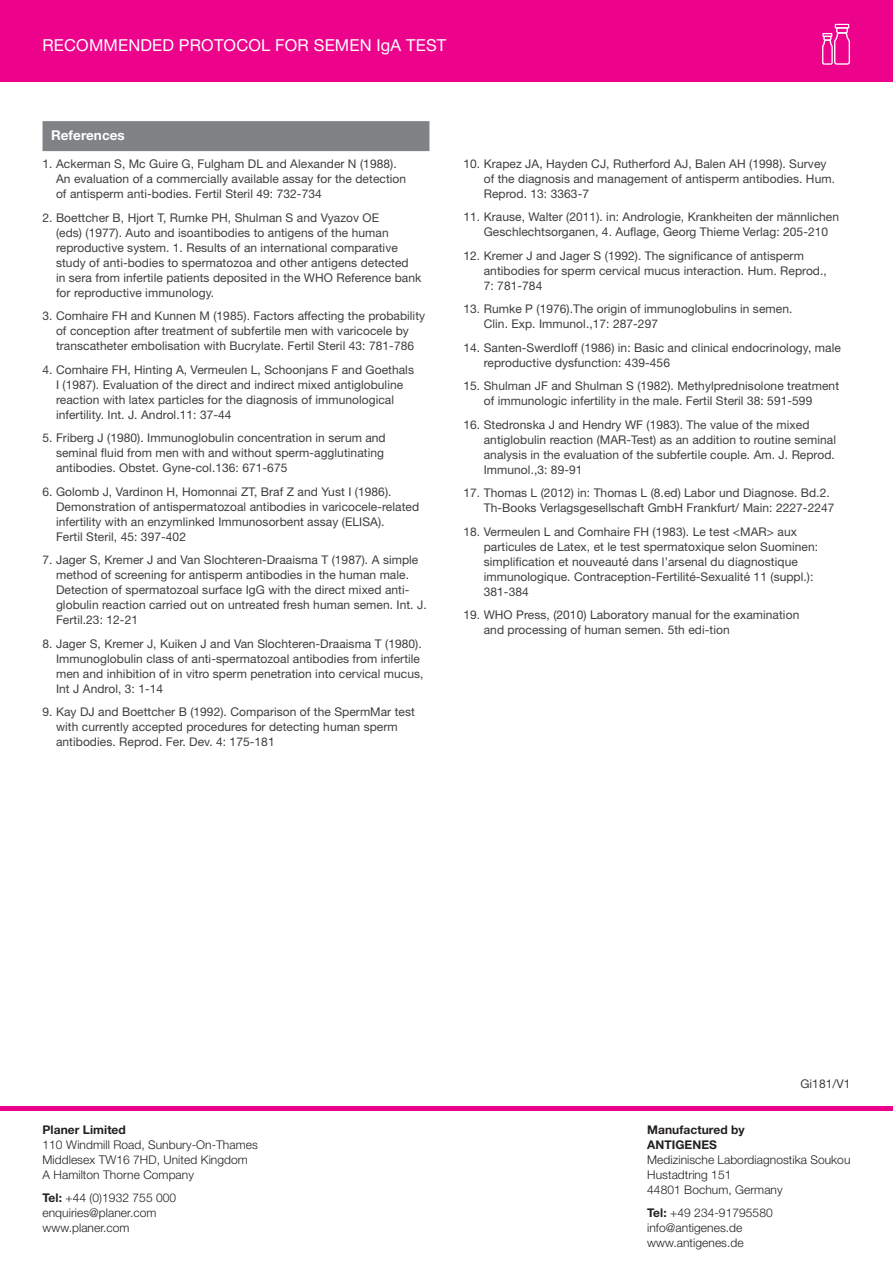
<style>
.page{position:relative;width:893px;height:1263px;background:#fff}
.page>*{position:absolute;margin:0;border:0;box-sizing:border-box;transform-origin:0 0}
.TECH_SPEC_HEAD{font:16.5px "Helvetica Neue";letter-spacing:.01em;color:#fff}
.TABLE_HEAD{font:700 13.5px "Helvetica Neue";letter-spacing:.005em;color:#fff}
.CHART_TEXT_NEW{font:12px/15px "Helvetica Neue";letter-spacing:.005em;color:#3e3e3f}
.Body_Text{font:300 12px/15px "Helvetica Neue";letter-spacing:.005em;color:#231f20}
.BULLET_TEXT{font:12px "Helvetica Neue";letter-spacing:.005em;color:#3e3e3f}
.s1{font-weight:700}
</style>
<div class="page">
<div style="left:0;top:0;width:893px;height:82px;background:#ed028c"></div>
<hr style="left:0;top:1106px;width:893px;height:4px;background:#ed028c">
<div style="left:43px;top:121px;width:386px;height:30px;background:#808285"></div>
<svg style="left:822px;top:23px;width:28px;height:42px"></svg>
<div style="left:822px;top:33px;width:10px;height:4px;border:1px solid #fff"></div>
<p class="TECH_SPEC_HEAD" style="left:43px;top:35px;width:405px">RECOMMENDED PROTOCOL FOR SEMEN IgA TEST</p>
<p class="TABLE_HEAD" style="left:51px;top:127px;width:75px">References</p>
<p class="CHART_TEXT_NEW" style="left:56px;top:156px;width:352px;text-indent:-14px">1. Ackerman S, Mc Guire G, Fulgham DL and Alexander N (1988).<br>An evaluation of a commercially available assay for the detection of antisperm anti-bodies. Fertil Steril 49: 732-734</p>
<p class="CHART_TEXT_NEW" style="left:56px;top:210px;width:367px;text-indent:-14px">2. Boettcher B, Hjort T, Rumke PH, Shulman S and Vyazov OE<br>(eds) (1977). Auto and isoantibodies to antigens of the human reproductive system. 1. Results of an international comparative study of anti-bodies to spermatozoa and other antigens detected<br>in sera from infertile patients deposited in the WHO Reference bank for reproductive immunology.</p>
<p class="CHART_TEXT_NEW" style="left:43px;top:308px;width:384px;text-align:center">3. Comhaire FH and Kunnen M (1985). Factors affecting the probability of conception after treatment of subfertile men with varicocele by transcatheter embolisation with Bucrylate. Fertil Steril 43: 781-786</p>
<p class="CHART_TEXT_NEW" style="left:56px;top:362px;width:359px;text-indent:-14px">4. Comhaire FH, Hinting A, Vermeulen L, Schoonjans F and Goethals I (1987). Evaluation of the direct and indirect mixed antiglobuline reaction with latex particles for the diagnosis of immunological infertility. Int. J. Androl.11: 37-44</p>
<p class="CHART_TEXT_NEW" style="left:56px;top:430px;width:331px;text-indent:-14px">5. Friberg J (1980). Immunoglobulin concentration in serum and seminal fluid from men with and without sperm-agglutinating antibodies. Obstet. Gyne-col.136: 671-675</p>
<p class="CHART_TEXT_NEW" style="left:56px;top:484px;width:365px;text-indent:-14px">6. Golomb J, Vardinon H, Homonnai ZT, Braf Z and Yust I (1986).<br>Demonstration of antispermatozoal antibodies in varicocele-related infertility with an enzymlinked Immunosorbent assay (ELISA).<br>Fertil Steril, 45: 397-402</p>
<p class="CHART_TEXT_NEW" style="left:56px;top:552px;width:372px;text-indent:-14px">7. Jager S, Kremer J and Van Slochteren-Draaisma T (1987). A simple method of screening for antisperm antibodies in the human male.<br>Detection of spermatozoal surface IgG with the direct mixed anti&shy;globulin reaction carried out on untreated fresh human semen. Int. J.<br>Fertil.23: 12-21</p>
<p class="CHART_TEXT_NEW" style="left:56px;top:636px;width:369px;text-indent:-14px">8. Jager S, Kremer J, Kuiken J and Van Slochteren-Draaisma T (1980).<br>Immunoglobulin class of anti-spermatozoal antibodies from infertile men and inhibition of in vitro sperm penetration into cervical mucus, Int J Androl, 3: 1-14</p>
<p class="CHART_TEXT_NEW" style="left:56px;top:704px;width:360px;text-indent:-14px">9. Kay DJ and Boettcher B (1992). Comparison of the SpermMar test with currently accepted procedures for detecting human sperm antibodies. Reprod. Fer. Dev. 4: 175-181</p>
<p class="CHART_TEXT_NEW" style="left:484px;top:156px;width:353px;text-indent:-20px">10. Krapez JA, Hayden CJ, Rutherford AJ, Balen AH (1998). Survey of the diagnosis and management of antisperm antibodies. Hum.<br>Reprod. 13: 3363-7</p>
<p class="CHART_TEXT_NEW" style="left:484px;top:209px;width:357px;text-indent:-20px">11. Krause, Walter (2011). in: Andrologie, Krankheiten der männlichen<br>Geschlechtsorganen, 4. Auflage, Georg Thieme Verlag: 205-210</p>
<p class="CHART_TEXT_NEW" style="left:484px;top:248px;width:345px;text-indent:-20px">12. Kremer J and Jager S (1992). The significance of antisperm antibodies for sperm cervical mucus interaction. Hum. Reprod.,<br>7: 781-784</p>
<p class="CHART_TEXT_NEW" style="left:484px;top:301px;width:310px;text-indent:-20px">13. Rumke P (1976).The origin of immunoglobulins in semen.<br>Clin. Exp. Immunol.,17: 287-297</p>
<p class="CHART_TEXT_NEW" style="left:484px;top:340px;width:359px;text-indent:-20px">14. Santen-Swerdloff (1986) in: Basic and clinical endocrinology, male reproductive dysfunction: 439-456</p>
<p class="CHART_TEXT_NEW" style="left:463px;top:378px;width:377px;text-align:center">15. Shulman JF and Shulman S (1982). Methylprednisolone treatment of immunologic infertility in the male. Fertil Steril 38: 591-599</p>
<p class="CHART_TEXT_NEW" style="left:484px;top:417px;width:354px;text-indent:-20px">16. Stedronska J and Hendry WF (1983). The value of the mixed antiglobulin reaction (MAR-Test) as an addition to routine seminal analysis in the evaluation of the subfertile couple. Am. J. Reprod.<br>Immunol.,3: 89-91</p>
<p class="CHART_TEXT_NEW" style="left:484px;top:485px;width:352px;text-indent:-20px">17. Thomas L (2012) in: Thomas L (8.ed) Labor und Diagnose. Bd.2.<br>Th-Books Verlagsgesellschaft GmbH Frankfurt/ Main: 2227-2247</p>
<p class="CHART_TEXT_NEW" style="left:484px;top:524px;width:336px;text-indent:-20px">18. Vermeulen L and Comhaire FH (1983). Le test &lt;MAR&gt; aux particules de Latex, et le test spermatoxique selon Suominen: simplification et nouveauté dans l’arsenal du diagnostique immunologique. Contraception-Fertilité-Sexualité 11 (suppl.):<br>381-384</p>
<p class="CHART_TEXT_NEW" style="left:484px;top:607px;width:317px;text-indent:-20px">19. WHO Press, (2010) Laboratory manual for the examination and processing of human semen. 5th edi-tion</p>
<p class="Body_Text" style="left:43px;top:1121px;width:217px"><span class="s1">Planer Limited<br></span>110 Windmill Road, Sunbury-On-Thames<br>Middlesex TW16 7HD, United Kingdom<br>A Hamilton Thorne Company</p>
<p class="Body_Text" style="left:43px;top:1190px;width:135px"><span class="s1">Tel:</span> +44 (0)1932 755 000 enquiries@planer.com www.planer.com</p>
<p class="BULLET_TEXT" style="left:800px;top:1077px;width:52px">Gi181/V1</p>
<p class="Body_Text" style="left:647px;top:1121px;width:205px"><span class="s1">Manufactured by<br>ANTIGENES<br></span>Medizinische Labordiagnostika Soukou<br>Hustadtring 151<br>44801 Bochum, Germany</p>
<p class="Body_Text" style="left:647px;top:1205px;width:127px"><span class="s1">Tel:</span> +49 234-91795580 info@antigenes.de www.antigenes.de</p>
</div>
